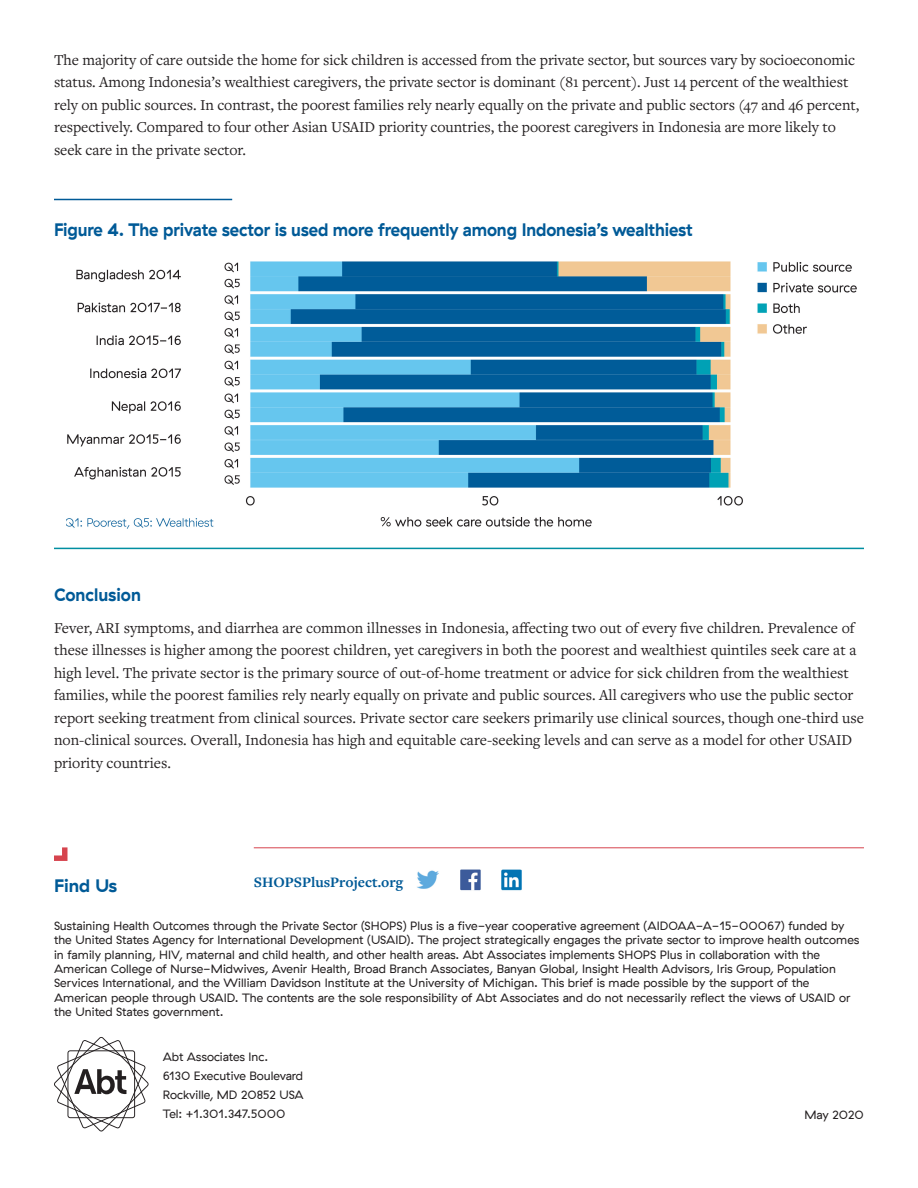
<style>
.page{position:relative;width:918px;height:1188px;background:#fff}
.page>*{position:absolute;margin:0;border:0;box-sizing:border-box;transform-origin:0 0}
.t1{font:700 18px "GT Haptik";letter-spacing:-.01em;color:#005a97;scale:.94 1}
.t2{font:700 18px "GT Haptik";letter-spacing:-.01em;color:#005a97;scale:.95 1}
.t3{font:700 18px "GT Haptik";letter-spacing:-.01em;color:#005a97}
.t4{font:15.75px/22.5px "Freight Text Pro";color:#231f20}
.t5{font:700 15px "Freight Text Pro";color:#005a97}
.t6{font:12px/14.4px "GT Haptik";letter-spacing:.005em;color:#231f20}
</style>
<div class="page">
<hr style="left:254px;top:847px;width:610px;height:1px;background:#d6444e">
<svg style="left:54px;top:847px;width:14px;height:14px"></svg>
<hr style="left:54px;top:199px;width:178px;height:1px;background:#005a97">
<hr style="left:54px;top:548px;width:810px;height:1px;background:#008fa1">
<img style="left:66px;top:261px;width:791px;height:268px">
<img style="left:417px;top:869px;width:105px;height:22px">
<svg style="left:54px;top:1037px;width:95px;height:95px"></svg>
<p class="t4" style="left:54px;top:48px;width:807px">The majority of care outside the home for sick children is accessed from the private sector, but sources vary by socioeconomic status. Among Indonesia’s wealthiest caregivers, the private sector is dominant (81 percent). Just 14 percent of the wealthiest rely on public sources. In contrast, the poorest families rely nearly equally on the private and public sectors (47 and 46 percent, respectively. Compared to four other Asian USAID priority countries, the poorest caregivers in Indonesia are more likely to seek care in the private sector.</p>
<p class="t1" style="left:54px;top:219px;width:681px">Figure 4. The private sector is used more frequently among Indonesia’s wealthiest</p>
<p class="t2" style="left:54px;top:584px;width:93px">Conclusion</p>
<p class="t4" style="left:54px;top:616px;width:812px">Fever, ARI symptoms, and diarrhea are common illnesses in Indonesia, affecting two out of every five children. Prevalence of these illnesses is higher among the poorest children, yet caregivers in both the poorest and wealthiest quintiles seek care at a high level. The private sector is the primary source of out-of-home treatment or advice for sick children from the wealthiest families, while the poorest families rely nearly equally on private and public sources. All caregivers who use the public sector report seeking treatment from clinical sources. Private sector care seekers primarily use clinical sources, though one-third use non-clinical sources. Overall, Indonesia has high and equitable care-seeking levels and can serve as a model for other USAID priority countries.</p>
<p class="t3" style="left:54px;top:874px;width:65px">Find Us</p>
<p class="t5" style="left:254px;top:872px;width:151px">SHOPSPlusProject.org</p>
<p class="t6" style="left:54px;top:919px;width:807px">Sustaining Health Outcomes through the Private Sector (SHOPS) Plus is a five-year cooperative agreement (AIDOAA-A-15-00067) funded by the United States Agency for International Development (USAID). The project strategically engages the private sector to improve health outcomes in family planning, HIV, maternal and child health, and other health areas. Abt Associates implements SHOPS Plus in collaboration with the American College of Nurse-Midwives, Avenir Health, Broad Branch Associates, Banyan Global, Insight Health Advisors, Iris Group, Population Services International, and the William Davidson Institute at the University of Michigan. This brief is made possible by the support of the American people through USAID. The contents are the sole responsibility of Abt Associates and do not necessarily reflect the views of USAID or the United States government.</p>
<p class="t6" style="left:163px;top:1047px;width:142px;line-height:18.9px">Abt Associates Inc.<br>6130 Executive Boulevard<br>Rockville, MD 20852 USA<br>Tel: +1.301.347.5000</p>
<p class="t6" style="left:805px;top:1107px;width:61px">May 2020</p>
</div>
